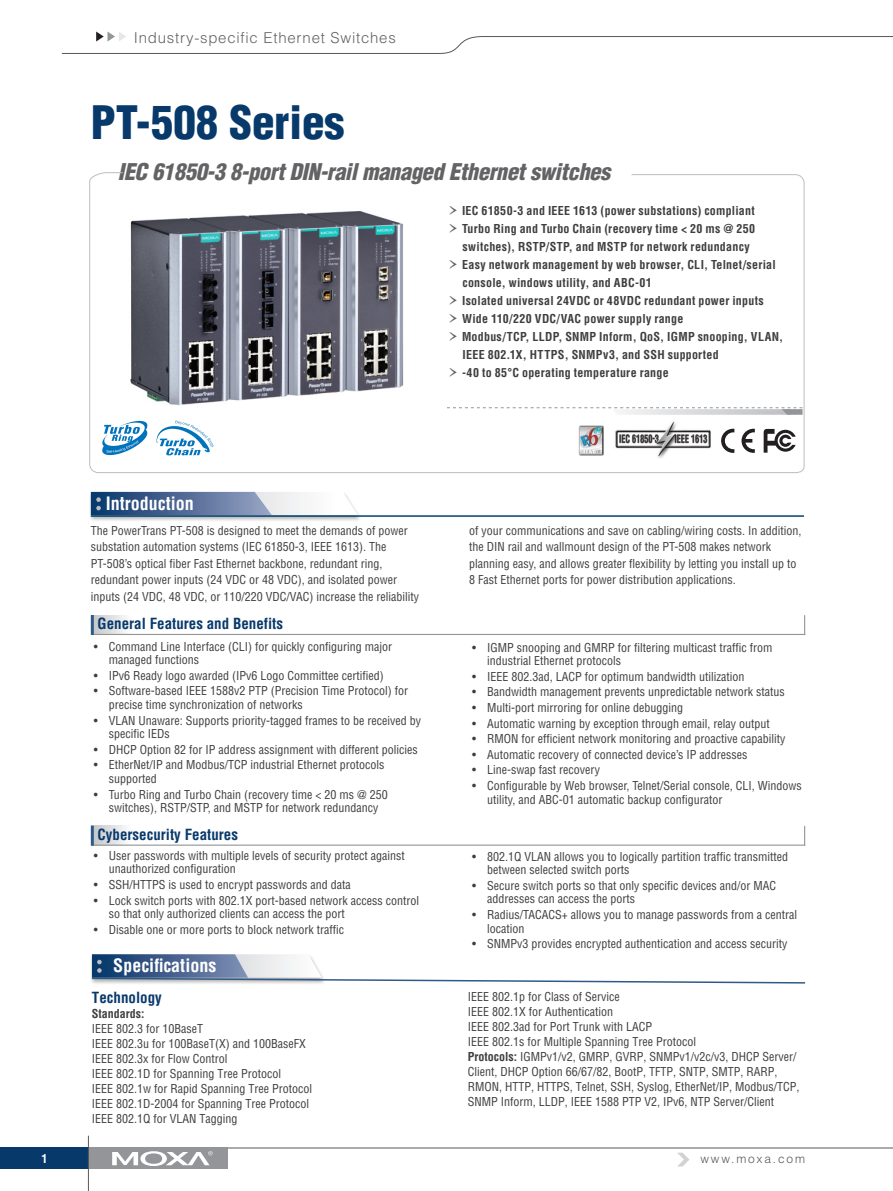
<style>
.page{position:relative;width:893px;height:1191px;background:#fff}
.page>*{position:absolute;margin:0;border:0;box-sizing:border-box;transform-origin:0 0}
.pro_name{font:900 condensed 45px "Helvetica";color:#08396b}
.pro_des{font:italic 900 condensed 22.5px "Helvetica";letter-spacing:-.015em;color:#636366}
.topic{font:700 condensed 18px "Helvetica";color:#fff}
.IND_spec_group{font:700 condensed 15px "Helvetica";color:#08396b}
.t1{font:300 15px "Helvetica";letter-spacing:.05em;color:#636366}
.body{font:condensed 12px/13.5px "Helvetica";color:#3e3e3f}
.IND_spec_item{font:condensed 12px/15px "Helvetica";color:#3e3e3f}
.t2{font:700 condensed 12px/18px "Helvetica";letter-spacing:.02em;color:#3e3e3f}
.t3{font:300 12px "Helvetica";letter-spacing:.15em;color:#57585a}
.t4{font:700 condensed 12px "Helvetica";color:#fff}
.s1{font-family:"Garamond Premr Pro";font-weight:400;font-stretch:normal;font-size:24px;color:#636366}
.s2{font-weight:700}
</style>
<div class="page">
<svg style="left:61px;top:32px;width:832px;height:22px"></svg>
<hr style="left:0;top:1147px;width:893px;height:1px;background:#57585a">
<div style="left:0;top:1147px;width:90px;height:22px;background:#08396b"></div>
<div style="left:90px;top:1147px;width:138px;height:22px;background:#939598"></div>
<svg style="left:112px;top:1151px;width:101px;height:15px"></svg>
<hr style="left:88px;top:1135px;width:1px;height:56px;background:#59595c">
<svg style="left:678px;top:1152px;width:11px;height:14px"></svg>
<svg style="left:89px;top:172px;width:716px;height:301px"></svg>
<div style="left:89px;top:492px;width:273px;height:30px;background:#231f20;opacity:.35"></div>
<svg style="left:91px;top:492px;width:267px;height:23px"></svg>
<hr style="left:91px;top:515px;width:713px;height:2px;background:#004171">
<div style="left:90px;top:954px;width:236px;height:31px;background:#fbfbfb"></div>
<svg style="left:91px;top:954px;width:715px;height:30px"></svg>
<svg style="left:804px;top:615px;width:1px;height:19px"></svg>
<div style="left:92px;top:615px;width:49px;height:20px;background:linear-gradient(to right,#c4c6c8,#fff)"></div>
<hr style="left:92px;top:634px;width:713px;height:1px;background:#939598">
<hr style="left:91px;top:615px;width:3px;height:20px;background:#2d5a88">
<svg style="left:804px;top:826px;width:1px;height:18px"></svg>
<div style="left:92px;top:825px;width:49px;height:20px;background:linear-gradient(to right,#c5c6c9,#fff)"></div>
<hr style="left:92px;top:844px;width:713px;height:1px;background:#939598">
<hr style="left:91px;top:825px;width:3px;height:20px;background:#2d5a88">
<svg style="left:721px;top:429px;width:13px;height:24px"></svg>
<svg style="left:741px;top:429px;width:14px;height:24px"></svg>
<svg style="left:764px;top:429px;width:32px;height:24px"></svg>
<img style="left:613px;top:421px;width:99px;height:37px">
<svg style="left:156px;top:420px;width:58px;height:35px"></svg>
<svg style="left:102px;top:421px;width:45px;height:34px"></svg>
<img style="left:578px;top:426px;width:25px;height:30px">
<img style="left:126px;top:207px;width:278px;height:202px">
<p class="t1" style="left:134px;top:29px;width:263px">Industry-specific Ethernet Switches</p>
<p class="pro_name" style="left:91px;top:94px;width:255px">PT-508 Series</p>
<p class="pro_des" style="left:118px;top:158px;width:494px">IEC 61850-3 8-port DIN-rail managed Ethernet switches</p>
<p class="t2" style="left:447px;top:202px;width:309px"><span class="s1">›</span> IEC 61850-3 and IEEE 1613 (power substations) compliant</p>
<p class="t2" style="left:462px;top:220px;width:294px;text-indent:-15px"><span class="s1">›</span> Turbo Ring and Turbo Chain (recovery time &lt; 20 ms @ 250 switches), RSTP/STP, and MSTP for network redundancy</p>
<p class="t2" style="left:462px;top:256px;width:315px;text-indent:-15px"><span class="s1">›</span> Easy network management by web browser, CLI, Telnet/serial console, windows utility, and ABC-01</p>
<p class="t2" style="left:447px;top:292px;width:318px"><span class="s1">›</span> Isolated universal 24VDC or 48VDC redundant power inputs</p>
<p class="t2" style="left:447px;top:310px;width:237px"><span class="s1">›</span> Wide 110/220 VDC/VAC power supply range</p>
<p class="t2" style="left:462px;top:328px;width:322px;text-indent:-15px"><span class="s1">›</span> Modbus/TCP, LLDP, SNMP Inform, QoS, IGMP snooping, VLAN,<br>IEEE 802.1X, HTTPS, SNMPv3, and SSH supported</p>
<p class="t2" style="left:447px;top:364px;width:223px"><span class="s1">›</span> -40 to 85°C operating temperature range</p>
<p class="topic" style="left:106px;top:492px;width:90px">Introduction</p>
<p class="body" style="left:91px;top:522px;width:330px;line-height:16.5px">The PowerTrans PT-508 is designed to meet the demands of power substation automation systems (IEC 61850-3, IEEE 1613). The PT-508’s optical fiber Fast Ethernet backbone, redundant ring, redundant power inputs (24 VDC or 48 VDC), and isolated power inputs (24 VDC, 48 VDC, or 110/220 VDC/VAC) increase the reliability</p>
<p class="IND_spec_group" style="left:98px;top:615px;width:187px">General Features and Benefits</p>
<p class="body" style="left:109px;top:639px;width:285px;text-indent:-15px">• Command Line Interface (CLI) for quickly configuring major managed functions</p>
<p class="body" style="left:94px;top:668px;width:291px">• IPv6 Ready logo awarded (IPv6 Logo Committee certified)</p>
<p class="body" style="left:109px;top:684px;width:301px;text-indent:-15px">• Software-based IEEE 1588v2 PTP (Precision Time Protocol) for precise time synchronization of networks</p>
<p class="body" style="left:109px;top:713px;width:314px;text-indent:-15px">• VLAN Unaware: Supports priority-tagged frames to be received by specific IEDs</p>
<p class="body" style="left:94px;top:742px;width:325px">• DHCP Option 82 for IP address assignment with different policies</p>
<p class="body" style="left:109px;top:758px;width:277px;text-indent:-15px">• EtherNet/IP and Modbus/TCP industrial Ethernet protocols supported</p>
<p class="body" style="left:94px;top:787px;width:295px;text-align:center">• Turbo Ring and Turbo Chain (recovery time &lt; 20 ms @ 250 switches), RSTP/STP, and MSTP for network redundancy</p>
<p class="body" style="left:109px;top:848px;width:297px;text-indent:-15px">• User passwords with multiple levels of security protect against unauthorized configuration</p>
<p class="body" style="left:94px;top:877px;width:258px">• SSH/HTTPS is used to encrypt passwords and data</p>
<p class="body" style="left:109px;top:893px;width:312px;text-indent:-15px">• Lock switch ports with 802.1X port-based network access control so that only authorized clients can access the port</p>
<p class="body" style="left:94px;top:922px;width:252px">• Disable one or more ports to block network traffic</p>
<p class="IND_spec_group" style="left:98px;top:825px;width:142px">Cybersecurity Features</p>
<p class="topic" style="left:113px;top:954px;width:104px">Specifications</p>
<p class="IND_spec_group" style="left:92px;top:988px;width:71px">Technology</p>
<p class="IND_spec_item" style="left:92px;top:1005px;width:222px"><span class="s2">Standards:<br></span>IEEE 802.3 for 10BaseT<br>IEEE 802.3u for 100BaseT(X) and 100BaseFX<br>IEEE 802.3x for Flow Control<br>IEEE 802.1D for Spanning Tree Protocol<br>IEEE 802.1w for Rapid Spanning Tree Protocol<br>IEEE 802.1D-2004 for Spanning Tree Protocol<br>IEEE 802.1Q for VLAN Tagging</p>
<p class="body" style="left:469px;top:522px;width:334px;line-height:16.5px">of your communications and save on cabling/wiring costs. In addition, the DIN rail and wallmount design of the PT-508 makes network planning easy, and allows greater flexibility by letting you install up to 8 Fast Ethernet ports for power distribution applications.</p>
<p class="body" style="left:487px;top:640px;width:287px;text-indent:-15px">• IGMP snooping and GMRP for filtering multicast traffic from industrial Ethernet protocols</p>
<p class="body" style="left:472px;top:669px;width:274px">• IEEE 802.3ad, LACP for optimum bandwidth utilization</p>
<p class="body" style="left:472px;top:685px;width:314px">• Bandwidth management prevents unpredictable network status</p>
<p class="body" style="left:472px;top:700px;width:212px">• Multi-port mirroring for online debugging</p>
<p class="body" style="left:472px;top:716px;width:299px">• Automatic warning by exception through email, relay output</p>
<p class="body" style="left:472px;top:732px;width:315px">• RMON for efficient network monitoring and proactive capability</p>
<p class="body" style="left:472px;top:747px;width:277px">• Automatic recovery of connected device’s IP addresses</p>
<p class="body" style="left:472px;top:763px;width:129px">• Line-swap fast recovery</p>
<p class="body" style="left:487px;top:778px;width:316px;text-indent:-15px">• Configurable by Web browser, Telnet/Serial console, CLI, Windows utility, and ABC-01 automatic backup configurator</p>
<p class="body" style="left:487px;top:849px;width:302px;text-indent:-15px">• 802.1Q VLAN allows you to logically partition traffic transmitted between selected switch ports</p>
<p class="body" style="left:487px;top:878px;width:290px;text-indent:-15px">• Secure switch ports so that only specific devices and/or MAC addresses can access the ports</p>
<p class="body" style="left:487px;top:907px;width:311px;text-indent:-15px">• Radius/TACACS+ allows you to manage passwords from a central location</p>
<p class="body" style="left:472px;top:936px;width:317px">• SNMPv3 provides encrypted authentication and access security</p>
<p class="IND_spec_item" style="left:468px;top:988px;width:230px">IEEE 802.1p for Class of Service<br>IEEE 802.1X for Authentication<br>IEEE 802.3ad for Port Trunk with LACP<br>IEEE 802.1s for Multiple Spanning Tree Protocol</p>
<p class="IND_spec_item" style="left:468px;top:1048px;width:333px"><span class="s2">Protocols:</span> IGMPv1/v2, GMRP, GVRP, SNMPv1/v2c/v3, DHCP Server/ Client, DHCP Option 66/67/82, BootP, TFTP, SNTP, SMTP, RARP, RMON, HTTP, HTTPS, Telnet, SSH, Syslog, EtherNet/IP, Modbus/TCP, SNMP Inform, LLDP, IEEE 1588 PTP V2, IPv6, NTP Server/Client</p>
<p class="t4" style="left:41px;top:1151px;width:7px">1</p>
<p class="t3" style="left:700px;top:1151px;width:106px">www.moxa.com</p>
</div>
